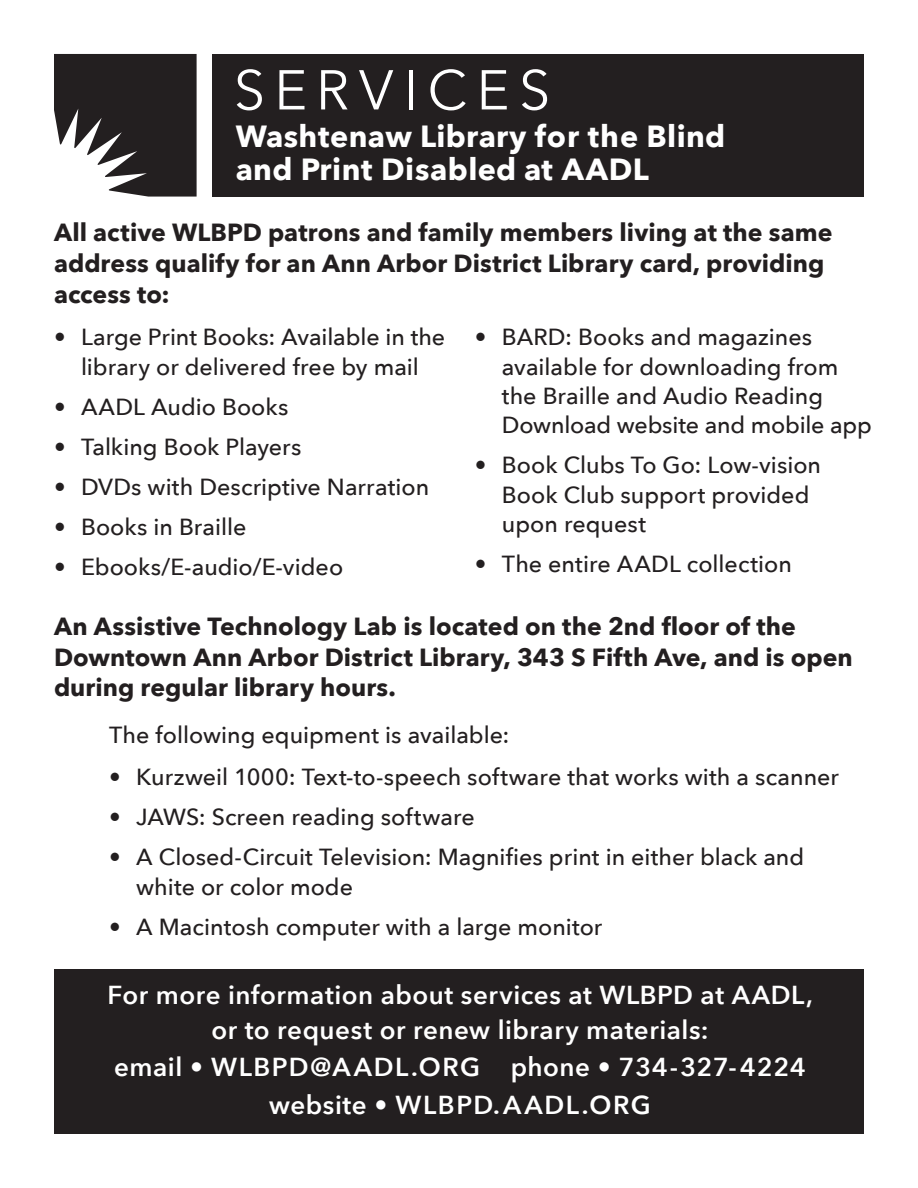
<style>
.page{position:relative;width:918px;height:1188px;background:#fff}
.page>*{position:absolute;margin:0;border:0;box-sizing:border-box;transform-origin:0 0}
.t1{font:55.5px "Avenir Next";letter-spacing:.175em;color:#fff}
.t2{font:700 30.45px/32.8px "Avenir Next";letter-spacing:.01em;color:#fff}
.t3{font:600 25.95px/34.5px "Avenir Next";letter-spacing:.02em;color:#fff;text-align:center}
.t4{font:600 25.95px "Avenir Next";letter-spacing:.055em;color:#fff}
.t5{font:700 24.75px/30.8px "Avenir Next";color:#231f20}
.t6{font:500 23.25px/29.2px "Avenir Next";color:#231f20}
</style>
<div class="page">
<div style="left:213px;top:54px;width:651px;height:143px;background:#231f20"></div>
<svg style="left:54px;top:54px;width:143px;height:143px"></svg>
<div style="left:54px;top:970px;width:810px;height:164px;background:#231f20"></div>
<p class="t1" style="left:234px;top:43px;width:318px">SERVICES</p>
<p class="t2" style="left:236px;top:119px;width:491px">Washtenaw Library for the Blind and Print Disabled at AADL</p>
<p class="t5" style="left:54px;top:217px;width:780px">All active WLBPD patrons and family members living at the same address qualify for an Ann Arbor District Library card, providing access to:</p>
<p class="t6" style="left:54px;top:322px;width:393px;text-align:center">• Large Print Books: Available in the library or delivered free by mail</p>
<p class="t6" style="left:54px;top:391px;width:236px">• AADL Audio Books</p>
<p class="t6" style="left:54px;top:431px;width:249px">• Talking Book Players</p>
<p class="t6" style="left:54px;top:471px;width:377px">• DVDs with Descriptive Narration</p>
<p class="t6" style="left:54px;top:511px;width:194px">• Books in Braille</p>
<p class="t6" style="left:54px;top:551px;width:291px">• Ebooks/E-audio/E-video</p>
<p class="t6" style="left:502px;top:322px;width:371px;text-indent:-27px">• BARD: Books and magazines available for downloading from the Braille and Audio Reading<br>Download website and mobile app</p>
<p class="t6" style="left:502px;top:450px;width:321px;text-indent:-27px">• Book Clubs To Go: Low-vision<br>Book Club support provided upon request</p>
<p class="t6" style="left:475px;top:548px;width:319px">• The entire AADL collection</p>
<p class="t5" style="left:54px;top:610px;width:800px">An Assistive Technology Lab is located on the 2nd floor of the<br>Downtown Ann Arbor District Library, 343 S Fifth Ave, and is open during regular library hours.</p>
<p class="t6" style="left:109px;top:719px;width:402px">The following equipment is available:</p>
<p class="t6" style="left:109px;top:762px;width:731px">• Kurzweil 1000: Text-to-speech software that works with a scanner</p>
<p class="t6" style="left:109px;top:802px;width:367px">• JAWS: Screen reading software</p>
<p class="t6" style="left:136px;top:842px;width:670px;text-indent:-27px">• A Closed-Circuit Television: Magnifies print in either black and white or color mode</p>
<p class="t6" style="left:109px;top:911px;width:495px">• A Macintosh computer with a large monitor</p>
<p class="t3" style="left:107px;top:978px;width:707px">For more information about services at WLBPD at AADL, or to request or renew library materials:</p>
<p class="t3" style="left:114px;top:1050px;width:693px">email • WLBPD@AADL.ORG phone • 734-327-4224</p>
<p class="t4" style="left:269px;top:1083px;width:383px">website • WLBPD.AADL.ORG</p>
</div>
